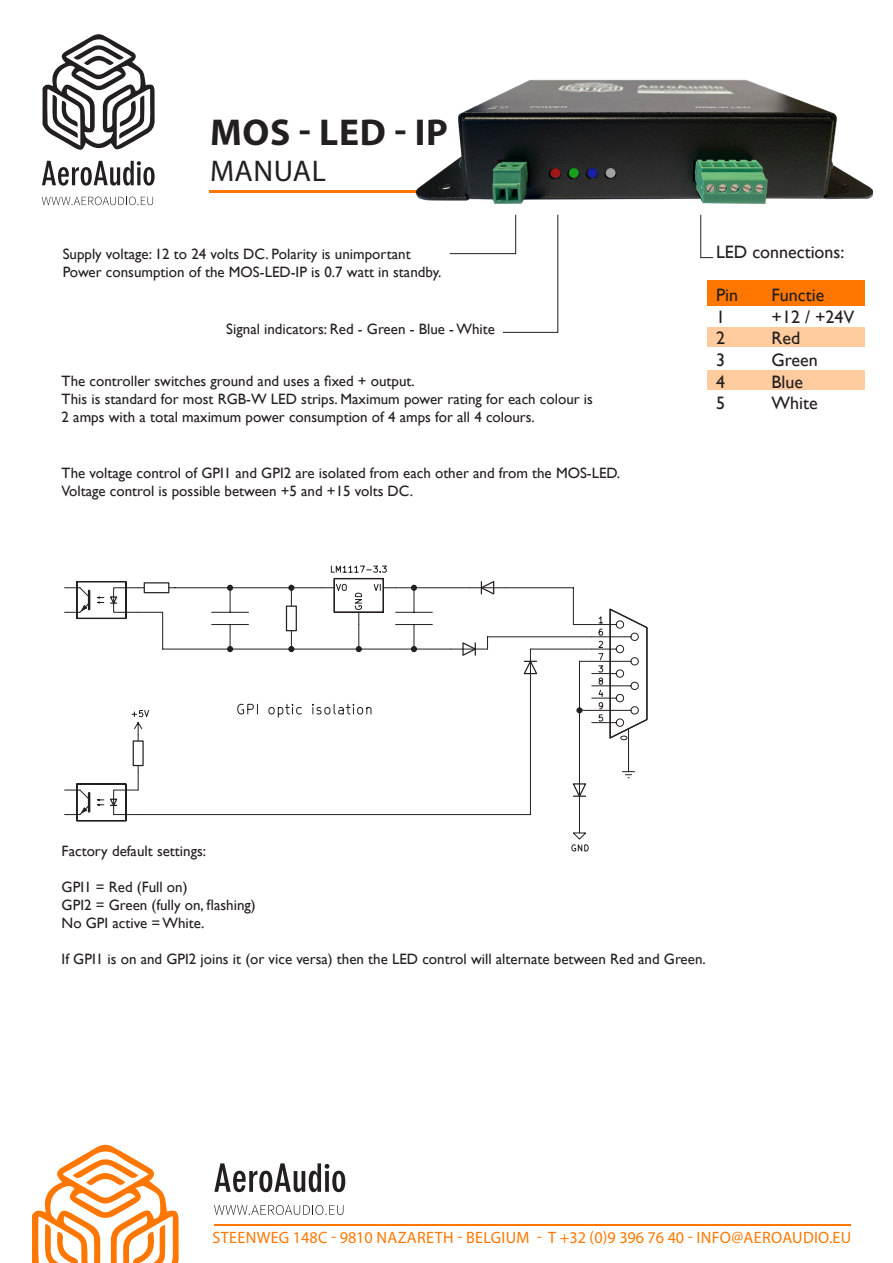
<style>
.page{position:relative;width:893px;height:1263px;background:#fff}
.page>*{position:absolute;margin:0;border:0;box-sizing:border-box;transform-origin:0 0}
.t1{font:700 37.5px "Myriad Pro";letter-spacing:.02em;color:#231f20}
.t2{font:30px "Myriad Pro";letter-spacing:.02em;color:#231f20}
.t3{font:18px "Gill Sans";color:#231f20}
.t4{font:16.5px "Myriad Pro";letter-spacing:.02em;color:#f70}
.t5{font:15px "Gill Sans";color:#231f20}
</style>
<div class="page">
<div style="left:708px;top:328px;width:157px;height:19px;background:#ffcb9f"></div>
<div style="left:708px;top:370px;width:157px;height:20px;background:#ffcb9f"></div>
<div style="left:708px;top:280px;width:157px;height:26px;background:#f70"></div>
<hr style="left:209px;top:190px;width:624px;height:3px;background:#f70">
<svg style="left:43px;top:34px;width:112px;height:116px"></svg>
<svg style="left:42px;top:161px;width:113px;height:25px"></svg>
<svg style="left:42px;top:197px;width:111px;height:8px"></svg>
<hr style="left:214px;top:1224px;width:636px;height:1px;background:#f70">
<svg style="left:214px;top:1163px;width:131px;height:29px"></svg>
<svg style="left:214px;top:1205px;width:129px;height:10px"></svg>
<svg style="left:32px;top:1144px;width:147px;height:119px"></svg>
<img style="left:415px;top:79px;width:457px;height:125px">
<svg style="left:700px;top:214px;width:13px;height:44px"></svg>
<svg style="left:449px;top:214px;width:109px;height:119px"></svg>
<svg style="left:551px;top:168px;width:9px;height:10px"></svg>
<svg style="left:569px;top:168px;width:10px;height:10px"></svg>
<svg style="left:588px;top:168px;width:9px;height:10px"></svg>
<svg style="left:606px;top:168px;width:9px;height:10px"></svg>
<svg style="left:571px;top:827px;width:18px;height:25px"></svg>
<div style="left:133px;top:740px;width:11px;height:26px;border:1px solid #231f20"></div>
<svg style="left:65px;top:783px;width:72px;height:39px"></svg>
<svg style="left:635px;top:621px;width:13px;height:106px"></svg>
<svg style="left:330px;top:565px;width:305px;height:213px"></svg>
<svg style="left:137px;top:587px;width:492px;height:240px"></svg>
<svg style="left:576px;top:707px;width:6px;height:6px"></svg>
<svg style="left:65px;top:577px;width:473px;height:164px"></svg>
<p class="t1" style="left:210px;top:108px;width:239px">MOS - LED - IP</p>
<p class="t2" style="left:210px;top:152px;width:117px">MANUAL</p>
<p class="t5" style="left:63px;top:245px;width:349px">Supply voltage: 12 to 24 volts DC. Polarity is unimportant</p>
<p class="t5" style="left:63px;top:263px;width:380px">Power consumption of the MOS-LED-IP is 0.7 watt in standby.</p>
<p class="t5" style="left:226px;top:320px;width:270px">Signal indicators: Red - Green - Blue - White</p>
<p class="t5" style="left:62px;top:372px;width:355px">The controller switches ground and uses a fixed + output.</p>
<p class="t5" style="left:62px;top:390px;width:533px">This is standard for most RGB-W LED strips. Maximum power rating for each colour is</p>
<p class="t5" style="left:62px;top:408px;width:475px">2 amps with a total maximum power consumption of 4 amps for all 4 colours.</p>
<p class="t5" style="left:62px;top:464px;width:560px">The voltage control of GPI1 and GPI2 are isolated from each other and from the MOS-LED.</p>
<p class="t5" style="left:62px;top:482px;width:353px">Voltage control is possible between +5 and +15 volts DC.</p>
<p class="t3" style="left:716px;top:241px;width:130px">LED connections:</p>
<p class="t3" style="left:716px;top:285px;width:24px">Pin</p>
<p class="t3" style="left:771px;top:285px;width:54px">Functie</p>
<p class="t3" style="left:716px;top:306px;width:10px">1</p>
<p class="t3" style="left:771px;top:306px;width:84px">+12 / +24V</p>
<p class="t3" style="left:716px;top:328px;width:10px">2</p>
<p class="t3" style="left:771px;top:328px;width:30px">Red</p>
<p class="t3" style="left:716px;top:349px;width:10px">3</p>
<p class="t3" style="left:771px;top:349px;width:48px">Green</p>
<p class="t3" style="left:716px;top:371px;width:10px">4</p>
<p class="t3" style="left:771px;top:371px;width:33px">Blue</p>
<p class="t3" style="left:716px;top:393px;width:10px">5</p>
<p class="t3" style="left:771px;top:393px;width:48px">White</p>
<p class="t5" style="left:62px;top:842px;width:146px">Factory default settings:</p>
<p class="t5" style="left:62px;top:878px;width:127px">GPI1 = Red (Full on)</p>
<p class="t5" style="left:62px;top:896px;width:196px">GPI2 = Green (fully on, flashing)</p>
<p class="t5" style="left:62px;top:914px;width:144px">No GPI active = White.</p>
<p class="t5" style="left:62px;top:950px;width:646px">If GPI1 is on and GPI2 joins it (or vice versa) then the LED control will alternate between Red and Green.</p>
<p class="t4" style="left:212px;top:1227px;width:640px">STEENWEG 148C - 9810 NAZARETH - BELGIUM - T +32 (0)9 396 76 40 - INFO@AEROAUDIO.EU</p>
</div>
